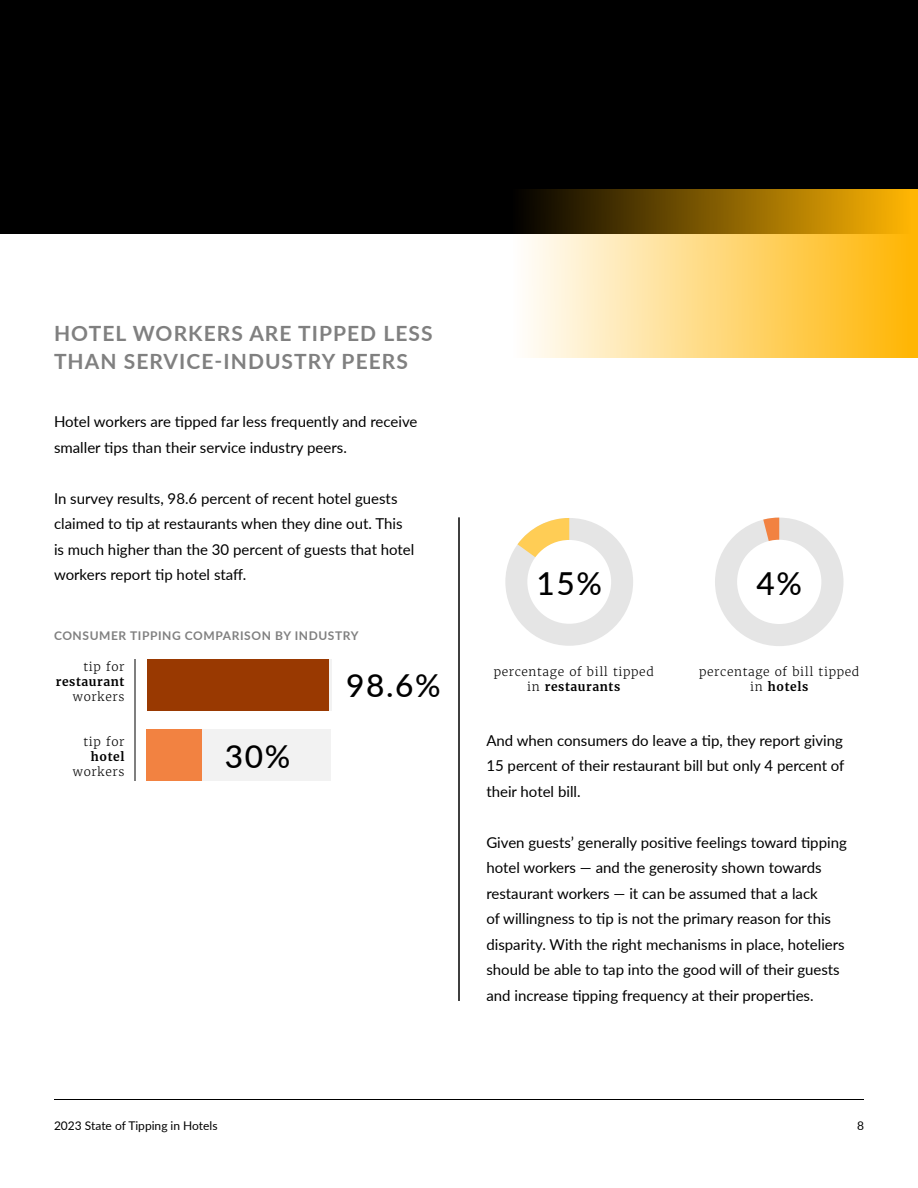
<style>
.page{position:relative;width:918px;height:1188px;background:#fff}
.page>*{position:absolute;margin:0;border:0;box-sizing:border-box;transform-origin:0 0}
.t1{font:500 31.65px "Lato";color:#000}
.t2{font:700 21px/28.5px "Lato";letter-spacing:.05em;color:#808080}
.t3{font:15px/25.5px "Lato";color:#000}
.t4{font:300 12px/15px "Merriweather";letter-spacing:.05em;color:#000;text-align:center}
.t5{font:700 12px "Lato";letter-spacing:.05em;color:#808080}
.t6{font:12px "Lato";color:#000}
.t7{font:700 12px "Merriweather";letter-spacing:.05em;color:#000}
.s1{font-weight:700}
</style>
<div class="page">
<hr style="left:54px;top:1099px;width:810px;height:1px;background:#000">
<div style="left:146px;top:730px;width:185px;height:51px;background:#f2f2f2"></div>
<div style="left:147px;top:659px;width:182px;height:51px;background:#993901"></div>
<div style="left:146px;top:730px;width:55px;height:51px;background:#f28241"></div>
<hr style="left:135px;top:659px;width:1px;height:122px;background:#000">
<div style="left:505px;top:518px;width:128px;height:128px;background:#e5e5e5;border-radius:50%"></div>
<svg style="left:518px;top:518px;width:51px;height:39px"></svg>
<div style="left:527px;top:540px;width:84px;height:84px;background:#fff;border-radius:50%"></div>
<div style="left:715px;top:518px;width:129px;height:128px;background:#e5e5e5;border-radius:50%"></div>
<svg style="left:763px;top:518px;width:16px;height:25px"></svg>
<div style="left:737px;top:540px;width:84px;height:84px;background:#fff;border-radius:50%"></div>
<hr style="left:458px;top:517px;width:2px;height:484px;background:#000">
<div style="left:1px;top:0;width:917px;height:234px;background:#000"></div>
<svg style="left:527px;top:189px;width:391px;height:168px"></svg>
<h2 class="t2" style="left:54px;top:318px;width:380px">HOTEL WORKERS ARE TIPPED LESS<br>THAN SERVICE-INDUSTRY PEERS</h2>
<p class="t3" style="left:54px;top:409px;width:365px">Hotel workers are tipped far less frequently and receive smaller tips than their service industry peers.</p>
<p class="t3" style="left:54px;top:485px;width:362px">In survey results, 98.6 percent of recent hotel guests claimed to tip at restaurants when they dine out. This is much higher than the 30 percent of guests that hotel workers report tip hotel staff.</p>
<p class="t5" style="left:54px;top:626px;width:306px">CONSUMER TIPPING COMPARISON BY INDUSTRY</p>
<p class="t4" style="left:83px;top:659px;width:43px">tip for</p>
<p class="t7" style="left:56px;top:673px;width:70px">restaurant</p>
<p class="t4" style="left:73px;top:689px;width:53px">workers</p>
<p class="t4" style="left:83px;top:734px;width:43px">tip for</p>
<p class="t7" style="left:91px;top:748px;width:35px">hotel</p>
<p class="t4" style="left:73px;top:764px;width:53px">workers</p>
<h1 class="t1" style="left:225px;top:734px;width:67px">30%</h1>
<h1 class="t1" style="left:346px;top:663px;width:96px">98.6%</h1>
<h1 class="t1" style="left:537px;top:560px;width:67px">15%</h1>
<h1 class="t1" style="left:756px;top:560px;width:47px">4%</h1>
<p class="t4" style="left:494px;top:664px;width:162px">percentage of bill tipped in <span class="s1">restaurants</span></p>
<p class="t4" style="left:699px;top:664px;width:162px">percentage of bill tipped in <span class="s1">hotels</span></p>
<p class="t3" style="left:486px;top:727px;width:360px;text-align:justify">And when consumers do leave a tip, they report giving 15 percent of their restaurant bill but only 4 percent of their hotel bill.</p>
<p class="t3" style="left:486px;top:829px;width:362px">Given guests’ generally positive feelings toward tipping hotel workers — and the generosity shown towards restaurant workers — it can be assumed that a lack<br>of willingness to tip is not the primary reason for this disparity. With the right mechanisms in place, hoteliers should be able to tap into the good will of their guests and increase tipping frequency at their properties.</p>
<p class="t6" style="left:54px;top:1117px;width:165px">2023 State of Tipping in Hotels</p>
<p class="t6" style="left:857px;top:1117px;width:8px">8</p>
</div>
